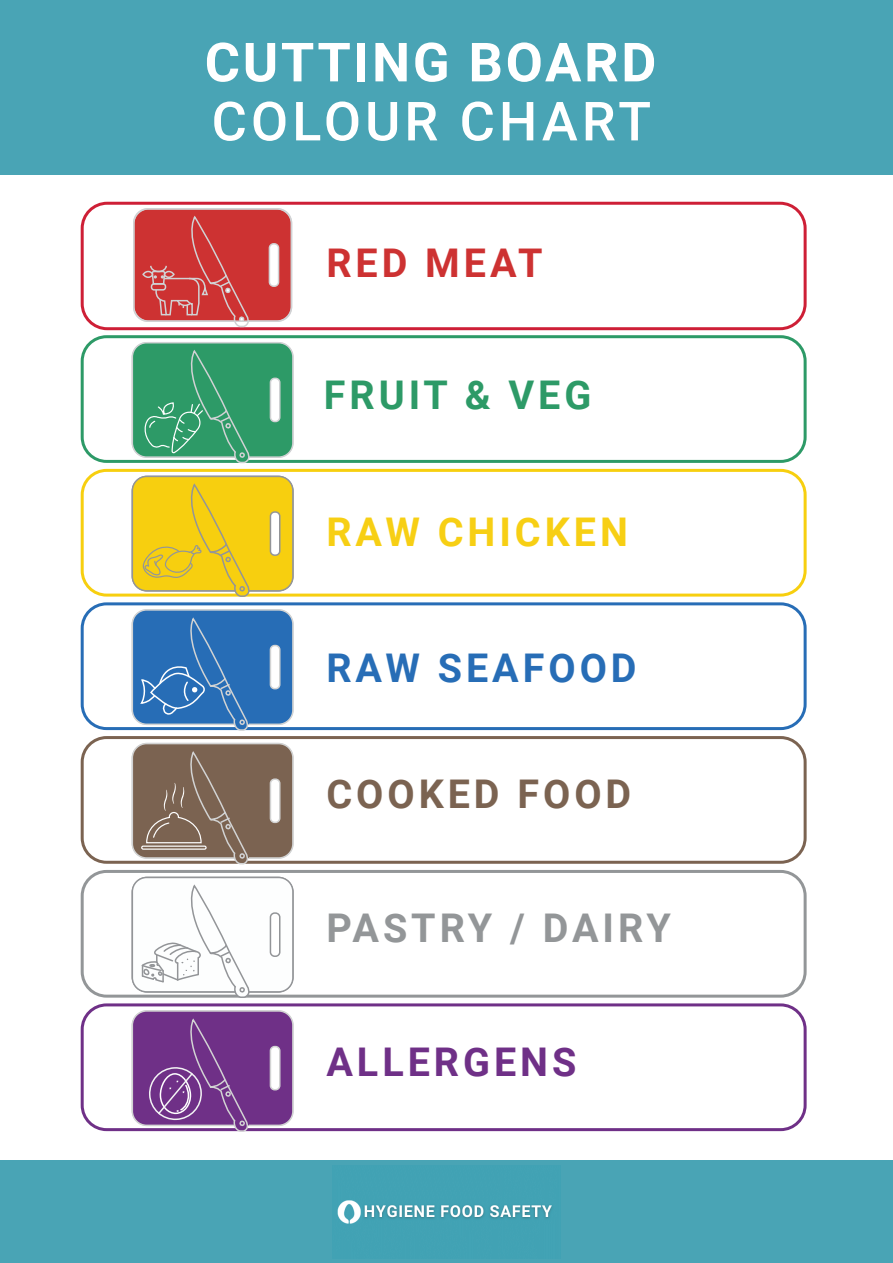
<style>
.page{position:relative;width:893px;height:1263px;background:#fff}
.page>*{position:absolute;margin:0;border:0;box-sizing:border-box;transform-origin:0 0}
.t1{font:700 54px "Roboto";letter-spacing:.05em;color:#fff}
.t2{font:500 54px "Roboto";letter-spacing:.075em;color:#fff}
.t3{font:700 39.6px "Roboto";letter-spacing:.1em;color:#939698}
.t4{font:700 39.6px "Roboto";letter-spacing:.1em;color:#f7cf14}
.t5{font:700 39.6px "Roboto";letter-spacing:.1em;color:#276db6}
.t6{font:700 39.6px "Roboto";letter-spacing:.1em;color:#7b6351}
.t7{font:700 39.6px "Roboto";letter-spacing:.1em;color:#2d9a67}
.t8{font:700 39.6px "Roboto";letter-spacing:.1em;color:#6f3087}
.t9{font:700 39.6px "Roboto";letter-spacing:.1em;color:#cd3232}
</style>
<div class="page">
<div style="left:0;top:0;width:893px;height:174px;background:#49a4b5"></div>
<div style="left:0;top:1160px;width:893px;height:103px;background:#49a4b5"></div>
<div style="left:81px;top:202px;width:726px;height:128px;border:3px solid #ce1f36;border-radius:25px"></div>
<div style="left:134px;top:209px;width:157px;height:112px;background:#cd3232;border-radius:15px"></div>
<div style="left:133px;top:208px;width:159px;height:114px;border:2px solid #d1d2d4;border-radius:14px"></div>
<div style="left:269px;top:244px;width:10px;height:42px;background:#fff;border-radius:4px"></div>
<div style="left:269px;top:243px;width:10px;height:44px;border:2px solid #d1d2d4;border-radius:4px"></div>
<div style="left:142px;top:271px;width:11px;height:7px;border:2px solid #d1d2d4;border-radius:50%"></div>
<svg style="left:149px;top:217px;width:102px;height:112px"></svg>
<div style="left:81px;top:335px;width:726px;height:128px;border:3px solid #2d9a67;border-radius:24px"></div>
<div style="left:132px;top:342px;width:162px;height:116px;background:#2d9a67;border:2px solid #d1d2d4;border-radius:14px"></div>
<div style="left:270px;top:378px;width:10px;height:43px;background:#fff;border-radius:4px"></div>
<div style="left:270px;top:378px;width:10px;height:44px;border:2px solid #d1d2d4;border-radius:4px"></div>
<svg style="left:142px;top:351px;width:110px;height:113px"></svg>
<div style="left:81px;top:469px;width:726px;height:128px;border:3px solid #f7cf0f;border-radius:24px"></div>
<div style="left:132px;top:476px;width:162px;height:115px;background:#f7cf0f;border:2px solid #939598;border-radius:14px"></div>
<div style="left:270px;top:512px;width:10px;height:43px;background:#fff;border-radius:4px"></div>
<div style="left:270px;top:511px;width:10px;height:45px;border:2px solid #939598;border-radius:4px"></div>
<svg style="left:142px;top:485px;width:110px;height:112px"></svg>
<div style="left:81px;top:602px;width:726px;height:128px;border:3px solid #276db6;border-radius:24px"></div>
<div style="left:132px;top:609px;width:162px;height:116px;background:#276db6;border:2px solid #d2d3d3;border-radius:14px"></div>
<div style="left:270px;top:645px;width:10px;height:44px;background:#fff;border-radius:4px"></div>
<div style="left:270px;top:645px;width:10px;height:44px;border:2px solid #d2d3d3;border-radius:4px"></div>
<svg style="left:140px;top:619px;width:110px;height:112px"></svg>
<div style="left:81px;top:736px;width:726px;height:128px;border:3px solid #7b6351;border-radius:24px"></div>
<div style="left:132px;top:743px;width:162px;height:116px;background:#7b6351;border:2px solid #d2d3d3;border-radius:14px"></div>
<div style="left:270px;top:779px;width:10px;height:43px;background:#fff;border-radius:4px"></div>
<div style="left:270px;top:778px;width:10px;height:45px;border:2px solid #d2d3d3;border-radius:4px"></div>
<div style="left:141px;top:845px;width:66px;height:5px;border:1px solid #fff"></div>
<svg style="left:145px;top:752px;width:105px;height:113px"></svg>
<div style="left:81px;top:870px;width:726px;height:128px;border:3px solid #939698;border-radius:24px"></div>
<div style="left:132px;top:877px;width:162px;height:115px;background:#fdfefe;border:2px solid #939598;border-radius:14px"></div>
<div style="left:270px;top:912px;width:10px;height:45px;border:2px solid #939598;border-radius:4px"></div>
<svg style="left:140px;top:886px;width:112px;height:112px"></svg>
<div style="left:81px;top:1003px;width:726px;height:128px;border:3px solid #6f3087;border-radius:24px"></div>
<div style="left:132px;top:1010px;width:162px;height:116px;background:#6f3087;border:2px solid #d2d3d3;border-radius:14px"></div>
<div style="left:270px;top:1046px;width:10px;height:44px;background:#fff;border-radius:4px"></div>
<div style="left:270px;top:1046px;width:10px;height:44px;border:2px solid #d2d3d3;border-radius:4px"></div>
<svg style="left:148px;top:1020px;width:102px;height:112px"></svg>
<img style="left:337px;top:1200px;width:215px;height:24px">
<h1 class="t1" style="left:205px;top:24px;width:453px">CUTTING BOARD</h1>
<h1 class="t2" style="left:212px;top:83px;width:441px">COLOUR CHART</h1>
<p class="t9" style="left:326px;top:235px;width:218px">RED MEAT</p>
<p class="t7" style="left:324px;top:367px;width:269px">FRUIT &amp; VEG</p>
<p class="t4" style="left:326px;top:504px;width:303px">RAW CHICKEN</p>
<p class="t5" style="left:326px;top:640px;width:312px">RAW SEAFOOD</p>
<p class="t6" style="left:326px;top:766px;width:306px">COOKED FOOD</p>
<p class="t3" style="left:326px;top:900px;width:346px">PASTRY / DAIRY</p>
<p class="t8" style="left:326px;top:1034px;width:252px">ALLERGENS</p>
</div>
